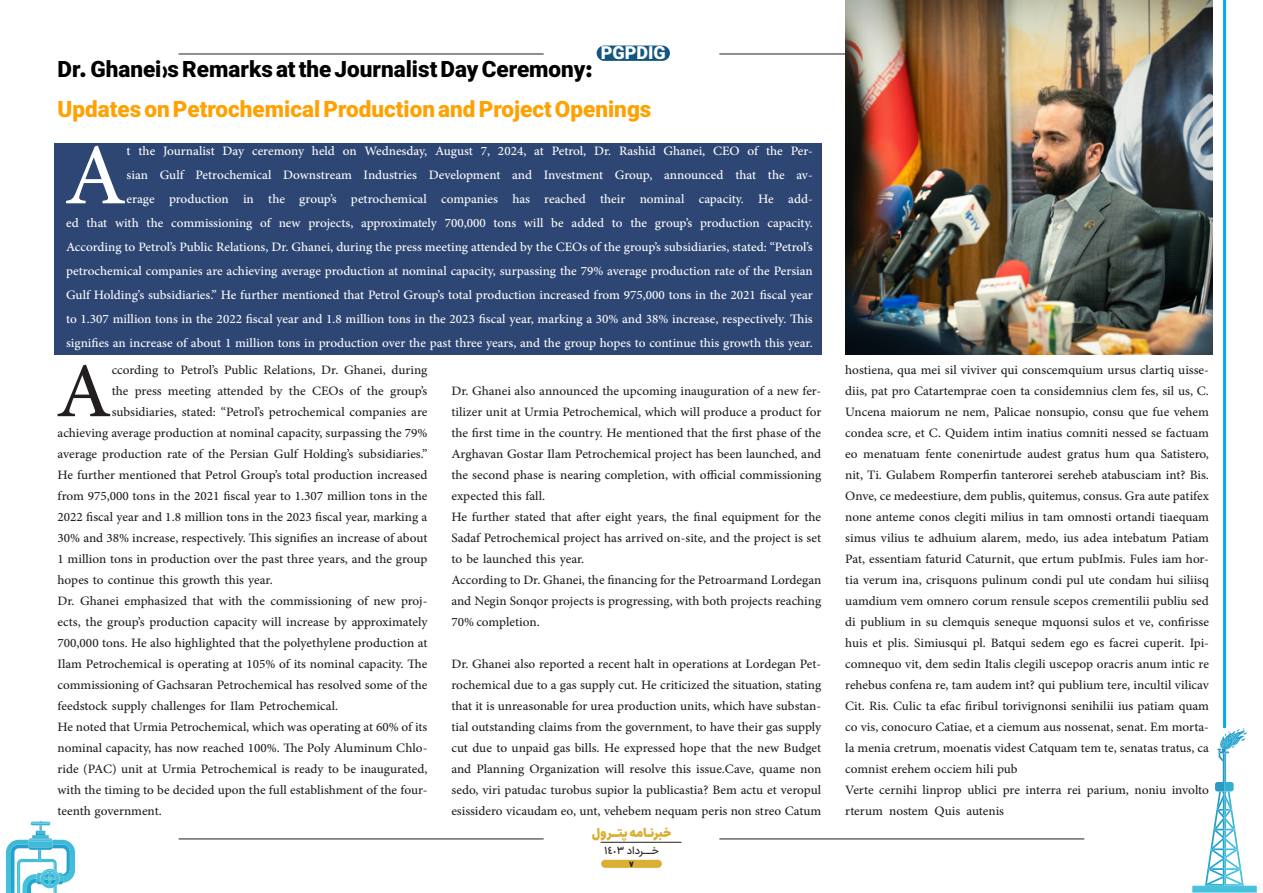
<style>
.page{position:relative;width:1263px;height:893px;background:#fff}
.page>*{position:absolute;margin:0;border:0;box-sizing:border-box;transform-origin:0 0}
.t1{font:121.35px "Adobe Arabic";color:#fff}
.t2{font:108.45px "Adobe Arabic";color:#231f20}
.t3{font:900 22.5px "IRAN Sans X";color:#ffa100}
.t4{font:900 22.5px "IRAN Sans X";color:#000}
.t5{font:18px/21px "Adobe Arabic";color:#231f20;text-align:justify}
.t6{font:18px/24px "Adobe Arabic";color:#fff;text-align:justify}
.t7{font:900 18px "IRAN Sans X";color:#fff}
.t8{font:900 12px "IRAN Sans X";color:#dbaf35}
.t9{font:500 10.5px "IRAN Sans X";color:#231f20}
.t10{font:9px "Hamrah";color:#231f20}
</style>
<div class="page">
<div style="left:597px;top:46px;width:73px;height:15px;background:#115580;border-radius:8px"></div>
<hr style="left:179px;top:53px;width:365px;height:2px;background:#6b6b6b">
<hr style="left:719px;top:53px;width:365px;height:2px;background:#6b6b6b">
<svg style="left:1192px;top:728px;width:65px;height:165px"></svg>
<svg style="left:6px;top:821px;width:69px;height:72px"></svg>
<hr style="left:1223px;top:0;width:3px;height:728px;background:#00aeef">
<hr style="left:179px;top:838px;width:365px;height:2px;background:#6b6b6b">
<hr style="left:719px;top:838px;width:365px;height:2px;background:#6b6b6b">
<hr style="left:601px;top:842px;width:80px;height:1px;background:#231f20">
<div style="left:601px;top:860px;width:61px;height:8px;background:#dbaf33;border-radius:4px"></div>
<div style="left:54px;top:143px;width:767px;height:212px;background:#2e4673"></div>
<img style="left:845px;top:0;width:367px;height:355px">
<p class="t7" style="left:601px;top:43px;width:67px">PGPDIG</p>
<p class="t4" style="left:58px;top:56px;width:537px">Dr.Ghanei s› RemarksattheJournalistDayCeremony:</p>
<p class="t3" style="left:58px;top:96px;width:595px">UpdatesonPetrochemicalProductionandProjectOpenings</p>
<p class="t1" style="left:64px;top:90px;width:64px">A</p>
<p class="t6" style="left:66px;top:233px;width:748px">According to Petrols’ Public Relations, Dr. Ghanei, during the press meeting attended by the CEOs of the groups’ subsidiaries, stated “: Petrols’ petrochemical companies are achieving average production at nominal capacity, surpassing the 79% average production rate of the Persian Gulf Holdings’ subsidiaries” . He further mentioned that Petrol Groups’ total production increased from 975,000 tons in the 2021 fiscal year to 1.307 million tons in the 2022 fiscal year and 1.8 million tons in the 2023 fiscal year, marking a 30% and 38% increase, respectively. This signifies an increase of about 1 million tons in production over the past three years, and the group hopes to continue this growth this year.</p>
<p class="t6" style="left:127px;top:137px;width:688px">t the Journalist Day ceremony held on Wednesday, August 7, 2024, at Petrol, Dr. Rashid Ghanei, CEO of the Per-</p>
<p class="t6" style="left:160px;top:161px;width:25px">Gulf</p>
<p class="t6" style="left:195px;top:161px;width:77px">Petrochemical</p>
<p class="t6" style="left:364px;top:161px;width:55px">Industries</p>
<p class="t6" style="left:429px;top:161px;width:73px">Development</p>
<p class="t6" style="left:512px;top:161px;width:21px">and</p>
<p class="t6" style="left:664px;top:161px;width:61px">announced</p>
<p class="t6" style="left:735px;top:161px;width:22px">that</p>
<p class="t6" style="left:768px;top:161px;width:18px">the</p>
<p class="t6" style="left:615px;top:161px;width:39px">Group,</p>
<p class="t6" style="left:283px;top:161px;width:70px">Downstream</p>
<p class="t6" style="left:544px;top:161px;width:61px">Investment</p>
<p class="t6" style="left:127px;top:161px;width:23px">sian</p>
<p class="t6" style="left:796px;top:161px;width:18px">av-</p>
<p class="t6" style="left:169px;top:185px;width:61px">production</p>
<p class="t6" style="left:268px;top:185px;width:18px">the</p>
<p class="t6" style="left:351px;top:185px;width:77px">petrochemical</p>
<p class="t6" style="left:512px;top:185px;width:19px">has</p>
<p class="t6" style="left:544px;top:185px;width:43px">reached</p>
<p class="t6" style="left:600px;top:185px;width:27px">their</p>
<p class="t6" style="left:640px;top:185px;width:46px">nominal</p>
<p class="t6" style="left:788px;top:185px;width:26px">add-</p>
<p class="t6" style="left:299px;top:185px;width:39px">groups’</p>
<p class="t6" style="left:758px;top:185px;width:17px">He</p>
<p class="t6" style="left:243px;top:185px;width:12px">in</p>
<p class="t6" style="left:441px;top:185px;width:58px">companies</p>
<p class="t6" style="left:699px;top:185px;width:47px">capacity.</p>
<p class="t6" style="left:127px;top:185px;width:30px">erage</p>
<p class="t6" style="left:66px;top:209px;width:748px">ed that with the commissioning of new projects, approximately 700,000 tons will be added to the groups’ production capacity.</p>
<p class="t2" style="left:56px;top:315px;width:57px">A</p>
<p class="t5" style="left:112px;top:357px;width:317px">ccording to Petrols’ Public Relations, Dr. Ghanei, during</p>
<p class="t5" style="left:112px;top:378px;width:317px">the press meeting attended by the CEOs of the groups’</p>
<p class="t5" style="left:112px;top:399px;width:317px">subsidiaries, stated “: Petrols’ petrochemical companies are</p>
<p class="t5" style="left:58px;top:420px;width:371px">achieving average production at nominal capacity, surpassing the 79%</p>
<p class="t5" style="left:58px;top:441px;width:371px">average production rate of the Persian Gulf Holdings’ subsidiaries“.</p>
<p class="t5" style="left:58px;top:462px;width:371px">He further mentioned that Petrol Groups’ total production increased</p>
<p class="t5" style="left:58px;top:483px;width:371px">from 975,000 tons in the 2021 fiscal year to 1.307 million tons in the</p>
<p class="t5" style="left:58px;top:504px;width:371px">2022 fiscal year and 1.8 million tons in the 2023 fiscal year, marking a</p>
<p class="t5" style="left:58px;top:525px;width:371px">30% and 38% increase, respectively. This signifies an increase of about</p>
<p class="t5" style="left:58px;top:546px;width:371px">1 million tons in production over the past three years, and the group</p>
<p class="t5" style="left:58px;top:567px;width:217px">hopes to continue this growth this year.</p>
<p class="t5" style="left:58px;top:609px;width:371px">ects, the groups’ production capacity will increase by approximately</p>
<p class="t5" style="left:58px;top:588px;width:371px">Dr. Ghanei emphasized that with the commissioning of new proj-</p>
<p class="t5" style="left:58px;top:630px;width:371px">700,000 tons. He also highlighted that the polyethylene production at Ilam Petrochemical is operating at 105% of its nominal capacity. The commissioning of Gachsaran Petrochemical has resolved some of the feedstock supply challenges for Ilam Petrochemical.</p>
<p class="t5" style="left:58px;top:714px;width:371px">He noted that Urmia Petrochemical, which was operating at 60% itsof</p>
<p class="t5" style="left:58px;top:756px;width:371px">ride (PAC) unit at Urmia Petrochemical is ready to be inaugurated,</p>
<p class="t5" style="left:58px;top:735px;width:371px">nominal capacity, has now reached 100%. The Poly Aluminum Chlo-</p>
<p class="t5" style="left:58px;top:777px;width:371px">with the timing beto decided upon the full establishment of the four-</p>
<p class="t5" style="left:58px;top:798px;width:106px">teenth government.</p>
<p class="t5" style="left:451px;top:378px;width:371px">Dr. Ghanei also announced the upcoming inauguration aof new fer-</p>
<p class="t5" style="left:451px;top:420px;width:371px">the first time in the country. He mentioned that the first phase of the Arghavan Gostar Ilam Petrochemical project has been launched, and the second phase is nearing completion, with official commissioning expected this fall.</p>
<p class="t5" style="left:451px;top:504px;width:371px">He further stated that after eight years, the final equipment for the Sadaf Petrochemical project has arrived on-site, and the project is set to be launched this year.</p>
<p class="t5" style="left:451px;top:567px;width:371px">According to Dr. Ghanei, the financing for the Petroarmand Lordegan and Negin Sonqor projects is progressing, with both projects reaching 70%completion.</p>
<p class="t5" style="left:451px;top:399px;width:371px">tilizer unit at Urmia Petrochemical, which will produce a product for</p>
<p class="t5" style="left:451px;top:651px;width:371px">Dr. Ghanei also reported a recent halt in operations at Lordegan Pet-</p>
<p class="t5" style="left:451px;top:672px;width:371px">rochemical due ato gas supply cut. He criticized the situation, stating</p>
<p class="t5" style="left:451px;top:693px;width:371px">that isit unreasonable for urea production units, which have substan-</p>
<p class="t5" style="left:451px;top:735px;width:371px">cut due to unpaid gas bills. He expressed hope that the new Budget and Planning Organization will resolve this issue.Cave, quame non sedo, viri patudac turobus supior la publicastia? Bem actu et veropul esissidero vicaudam eo, unt, vehebem nequam peris non streo Catum</p>
<p class="t5" style="left:451px;top:714px;width:371px">tial outstanding claims from the government to, have their gas supply</p>
<p class="t8" style="left:592px;top:826px;width:81px">ل خبرن ـ امهپت ـ ـ رو</p>
<p class="t9" style="left:604px;top:843px;width:56px">1 4 0 3 خـ ـ ـ ـرداد</p>
<p class="t10" style="left:629px;top:858px;width:6px">7</p>
<p class="t5" style="left:845px;top:357px;width:365px">hostiena, qua mei sil viviver qui conscemquium ursus clartiq uisse-</p>
<p class="t5" style="left:845px;top:399px;width:365px">Uncena maiorum ne nem, Palicae nonsupio, consu que fue vehem condea scre .Ce t, Quidem intim inatius comniti nessed se factuam eo menatuam fente conenirtude audest gratus hum qua Satistero, nit, Ti. Gulabem Romperfin tanterorei sereheb atabusciam int? Bis.<br>Onve ce, medeestiure, dempublis, quitemus, consus. Gra aute patifex none anteme conos clegiti milius in tam omnosti ortandi tiaequam simus vilius te adhuium alarem, medo, ius adea intebatum Patiam</p>
<p class="t5" style="left:845px;top:567px;width:365px">tia verum ina, crisquons pulinum condi pul ute condam hui siliisq</p>
<p class="t5" style="left:845px;top:378px;width:365px">diis, pat pro Catartemprae coen ta considemnius clem fes, sil u s .C,</p>
<p class="t5" style="left:845px;top:546px;width:365px">Pat, essentiam faturid Caturnit, que ertum pubImis. Fules iam hor-</p>
<p class="t5" style="left:845px;top:588px;width:365px">uamdium vem omnero corum rensule scepos crementilii publiu sed di publium in su clemquis seneque mquonsi sulos veet , confirisse</p>
<p class="t5" style="left:845px;top:651px;width:365px">comnequo vit, dem sedin Italis clegili uscepop oracris anum intic re</p>
<p class="t5" style="left:845px;top:630px;width:365px">huis et plis. Simiusqui .p l Batqui sedem ego es facrei cuperit. Ipi-</p>
<p class="t5" style="left:845px;top:672px;width:365px">rehebus confena ,r e tam audem int? qui publium tere, incultil vilicav</p>
<p class="t5" style="left:845px;top:693px;width:365px">Cit. Ris. Culic ta efac firibul torivignonsi senihilii ius patiam quam</p>
<p class="t5" style="left:845px;top:735px;width:365px">la menia cretrum, moenatis videst Catquam tem ,t e senatas tratus ca,</p>
<p class="t5" style="left:845px;top:714px;width:365px">co vis, conocuro Catiae aet, ciemum aus nossenat, senat Em. morta-</p>
<p class="t5" style="left:845px;top:756px;width:174px">comnist erehem occiem hili pub</p>
<p class="t5" style="left:845px;top:777px;width:365px">Verte cernihi linprop ublici pre interra rei parium, noniu involto rterum nostem Quis autenis</p>
</div>
